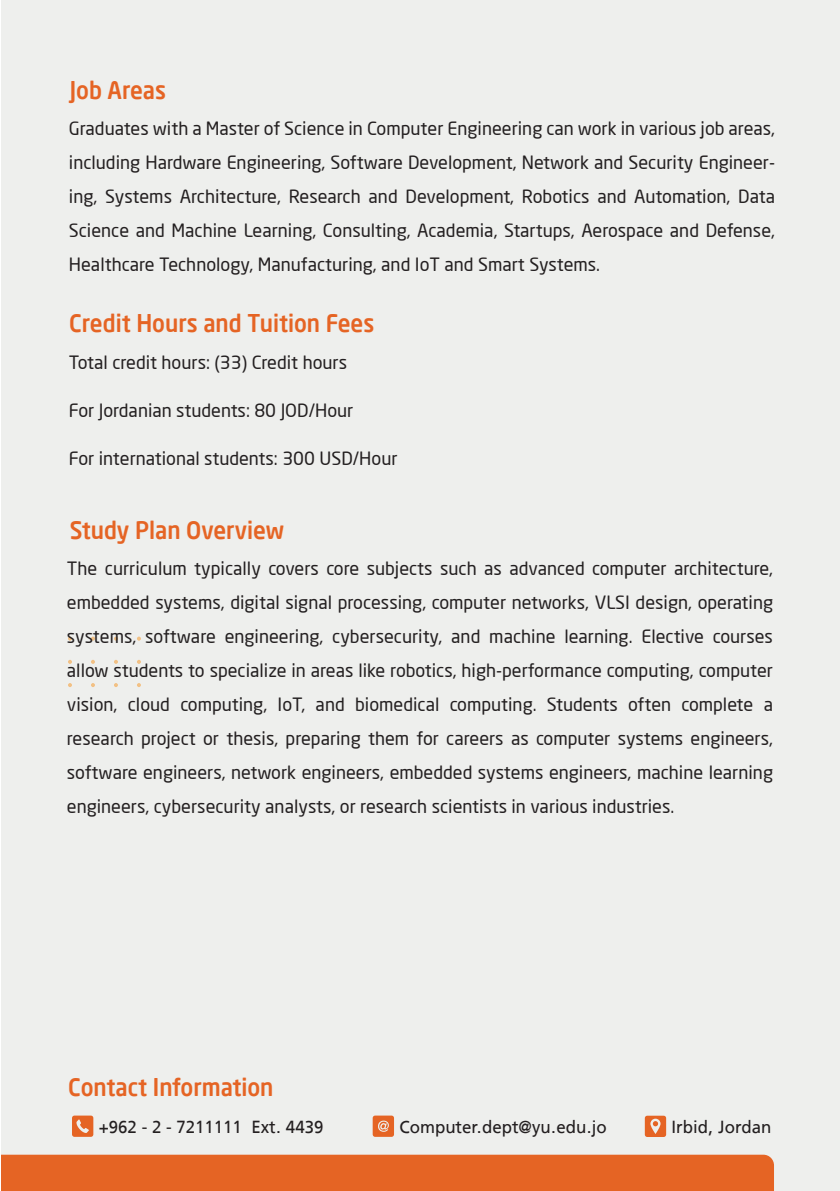
<style>
.page{position:relative;width:840px;height:1191px;background:#fff}
.page>*{position:absolute;margin:0;border:0;box-sizing:border-box;transform-origin:0 0}
.t1{font:500 24px "Neo Sans W23";color:#e56424;scale:.93 1}
.t2{font:18px/34px "Neo Sans W23";color:#231f20;text-align:justify}
.t3{font:17.4px "Frutiger LT Arabic 55 Roman";color:#231f20;scale:.96 1}
</style>
<div class="page">
<div style="left:1px;top:0;width:838px;height:1191px;background:#eeefed"></div>
<div style="left:1px;top:1154px;width:772px;height:37px;background:#e56424"></div>
<svg style="left:137px;top:636px;width:4px;height:4px"></svg>
<svg style="left:137px;top:660px;width:4px;height:4px"></svg>
<svg style="left:137px;top:683px;width:4px;height:4px"></svg>
<svg style="left:114px;top:636px;width:4px;height:4px"></svg>
<svg style="left:114px;top:660px;width:4px;height:4px"></svg>
<svg style="left:114px;top:683px;width:4px;height:4px"></svg>
<svg style="left:91px;top:636px;width:4px;height:4px"></svg>
<svg style="left:91px;top:660px;width:4px;height:4px"></svg>
<svg style="left:91px;top:683px;width:4px;height:4px"></svg>
<svg style="left:68px;top:636px;width:4px;height:4px"></svg>
<svg style="left:68px;top:660px;width:4px;height:4px"></svg>
<svg style="left:68px;top:683px;width:4px;height:4px"></svg>
<svg style="left:72px;top:1115px;width:21px;height:21px"></svg>
<svg style="left:372px;top:1115px;width:22px;height:21px"></svg>
<svg style="left:644px;top:1115px;width:21px;height:22px"></svg>
<h1 class="t1" style="left:70px;top:71px;width:105px">Job Areas</h1>
<p class="t2" style="left:69px;top:112px;width:707px">Graduates with a Master of Science in Computer Engineering can work in various job areas, including Hardware Engineering, Software Development, Network and Security Engineer&shy;ing, Systems Architecture, Research and Development, Robotics and Automation, Data Science and Machine Learning, Consulting, Academia, Startups, Aerospace and Defense, Healthcare Technology, Manufacturing, and IoT and Smart Systems.</p>
<h1 class="t1" style="left:69px;top:305px;width:329px">Credit Hours and Tuition Fees</h1>
<p class="t2" style="left:69px;top:345px;width:279px">Total credit hours: (33) Credit hours</p>
<p class="t2" style="left:69px;top:393px;width:286px">For Jordanian students: 80 JOD/Hour</p>
<p class="t2" style="left:69px;top:441px;width:330px">For international students: 300 USD/Hour</p>
<h1 class="t1" style="left:70px;top:511px;width:232px">Study Plan Overview</h1>
<p class="t2" style="left:67px;top:551px;width:707px">The curriculum typically covers core subjects such as advanced computer architecture, embedded systems, digital signal processing, computer networks, VLSI design, operating systems, software engineering, cybersecurity, and machine learning. Elective courses allow students to specialize in areas like robotics, high-performance computing, computer vision, cloud computing, IoT, and biomedical computing. Students often complete a research project or thesis, preparing them for careers as computer systems engineers, software engineers, network engineers, embedded systems engineers, machine learning engineers, cybersecurity analysts, or research scientists in various industries.</p>
<h1 class="t1" style="left:68px;top:1068px;width:222px">Contact Information</h1>
<p class="t3" style="left:99px;top:1113px;width:235px">+962 - 2 - 7211111 Ext. 4439</p>
<p class="t3" style="left:399px;top:1113px;width:217px">Computer.dept@yu.edu.jo</p>
<p class="t3" style="left:671px;top:1113px;width:106px">Irbid, Jordan</p>
</div>
